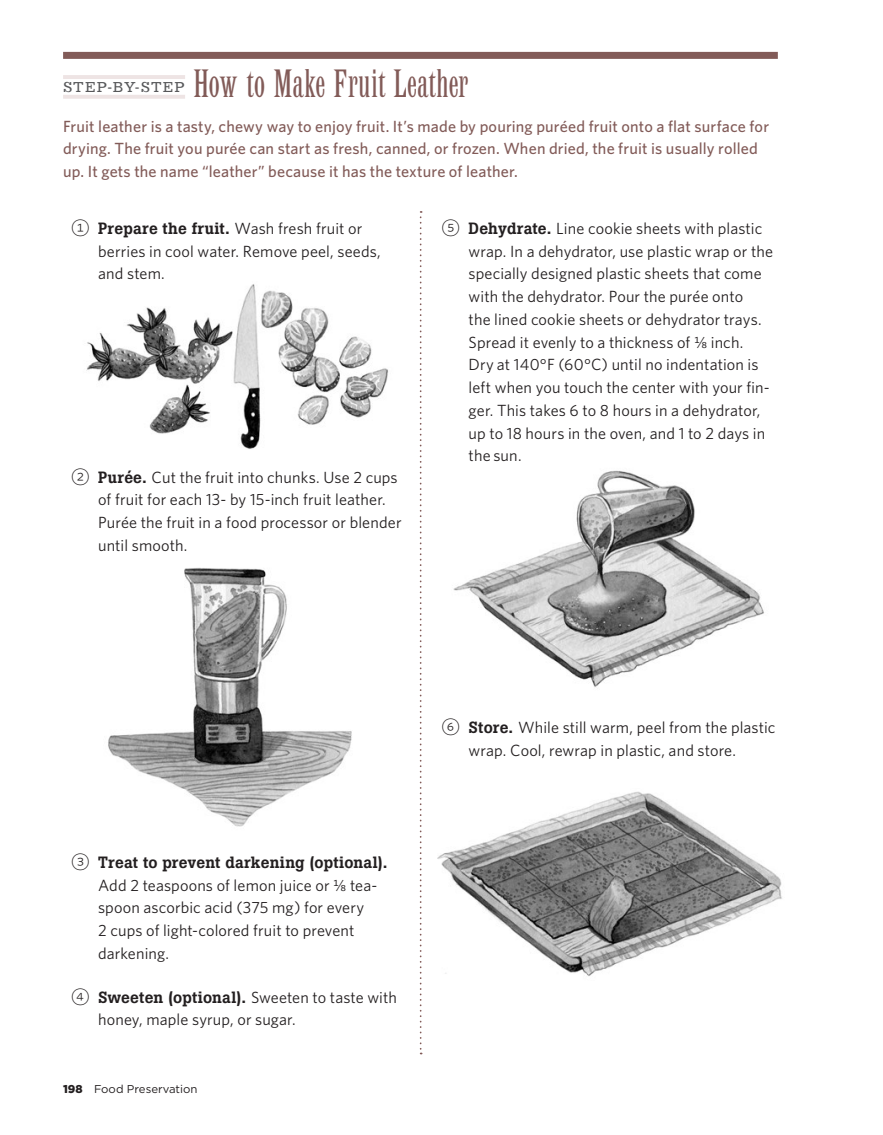
<style>
.page{position:relative;width:883px;height:1135px;background:#fff}
.page>*{position:absolute;margin:0;border:0;box-sizing:border-box;transform-origin:0 0}
.t1{font:condensed 40.25px "Latin MT Std";letter-spacing:-.005em;color:#825b58}
.t2{font:16.1px/22.8px "Whitney";letter-spacing:.005em;color:#231f20}
.t3{font:500 16.1px/22.8px "Whitney";letter-spacing:.01em;color:#825b58}
.t4{font:500 16.1px "Boton";letter-spacing:.01em;color:#231f20}
.t5{font:14px "Farao";letter-spacing:.11em;color:#57585a}
.t6{font:11.38px "Gotham";color:#231f20}
.s1{font-family:"Whitney Index White Rd Lt";font-size:17.85px}
.s2{font-family:"Boton";font-weight:500}
.s3{font-family:"Whitney Index White Rd Lt";font-weight:400;font-size:17.85px}
.s4{font-family:"Whitney";font-weight:400}
.s5{font-weight:900}
</style>
<div class="page">
<img style="left:86px;top:284px;width:302px;height:165px">
<img style="left:108px;top:568px;width:244px;height:259px">
<img style="left:453px;top:470px;width:311px;height:217px">
<img style="left:437px;top:791px;width:345px;height:185px">
<div style="left:63px;top:52px;width:714px;height:7px;background:#825b58"></div>
<hr style="left:63px;top:75px;width:122px;height:4px;background:#eee4e4">
<hr style="left:63px;top:95px;width:122px;height:4px;background:#eee4e4">
<svg style="left:419px;top:211px;width:2px;height:843px"></svg>
<h1 class="t1" style="left:193px;top:62px;width:276px">How to Make Fruit Leather</h1>
<p class="t3" style="left:63px;top:114px;width:707px">Fruit leather is a tasty, chewy way to enjoy fruit. It’s made by pouring puréed fruit onto a flat surface for drying. The fruit you purée can start as fresh, canned, or frozen. When dried, the fruit is usually rolled up. It gets the name “leather” because it has the texture of leather.</p>
<p class="t2" style="left:468px;top:216px;width:306px;text-indent:-27px"><span class="s1">5</span> <span class="s2">Dehydrate.</span> Line cookie sheets with plastic wrap. In a dehydrator, use plastic wrap or the specially designed plastic sheets that come with the dehydrator. Pour the purée onto<br>the lined cookie sheets or dehydrator trays.<br>Spread it evenly to a thickness of ⅛ inch.<br>Dry at 140°F (60°C) until no indentation is left when you touch the center with your fin&shy;ger. This takes 6 to 8 hours in a dehydrator, up to 18 hours in the oven, and 1 to 2 days in the sun.</p>
<p class="t5" style="left:63px;top:80px;width:123px">STEP-BY-STEP</p>
<p class="t4" style="left:71px;top:219px;width:292px"><span class="s3">1</span> Prepare the fruit. <span class="s4">Wash fresh fruit or</span></p>
<p class="t2" style="left:98px;top:239px;width:284px">berries in cool water. Remove peel, seeds, and stem.</p>
<p class="t2" style="left:98px;top:465px;width:305px;text-indent:-27px"><span class="s1">2</span> <span class="s2">Purée.</span> Cut the fruit into chunks. Use 2 cups of fruit for each 13- by 15-inch fruit leather.<br>Purée the fruit in a food processor or blender until smooth.</p>
<p class="t4" style="left:71px;top:852px;width:317px"><span class="s3">3</span> Treat to prevent darkening (optional).</p>
<p class="t2" style="left:98px;top:873px;width:280px">Add 2 teaspoons of lemon juice or ⅛ tea&shy;spoon ascorbic acid (375 mg) for every<br>2 cups of light-colored fruit to prevent darkening.</p>
<p class="t4" style="left:71px;top:987px;width:327px"><span class="s3">4</span> Sweeten (optional). <span class="s4">Sweeten to taste with</span></p>
<p class="t2" style="left:98px;top:1007px;width:199px">honey, maple syrup, or sugar.</p>
<p class="t6" style="left:63px;top:1081px;width:136px"><span class="s5">198</span> Food Preservation</p>
<p class="t2" style="left:468px;top:715px;width:308px;text-indent:-27px"><span class="s1">6</span> <span class="s2">Store.</span> While still warm, peel from the plastic wrap. Cool, rewrap in plastic, and store.</p>
</div>
